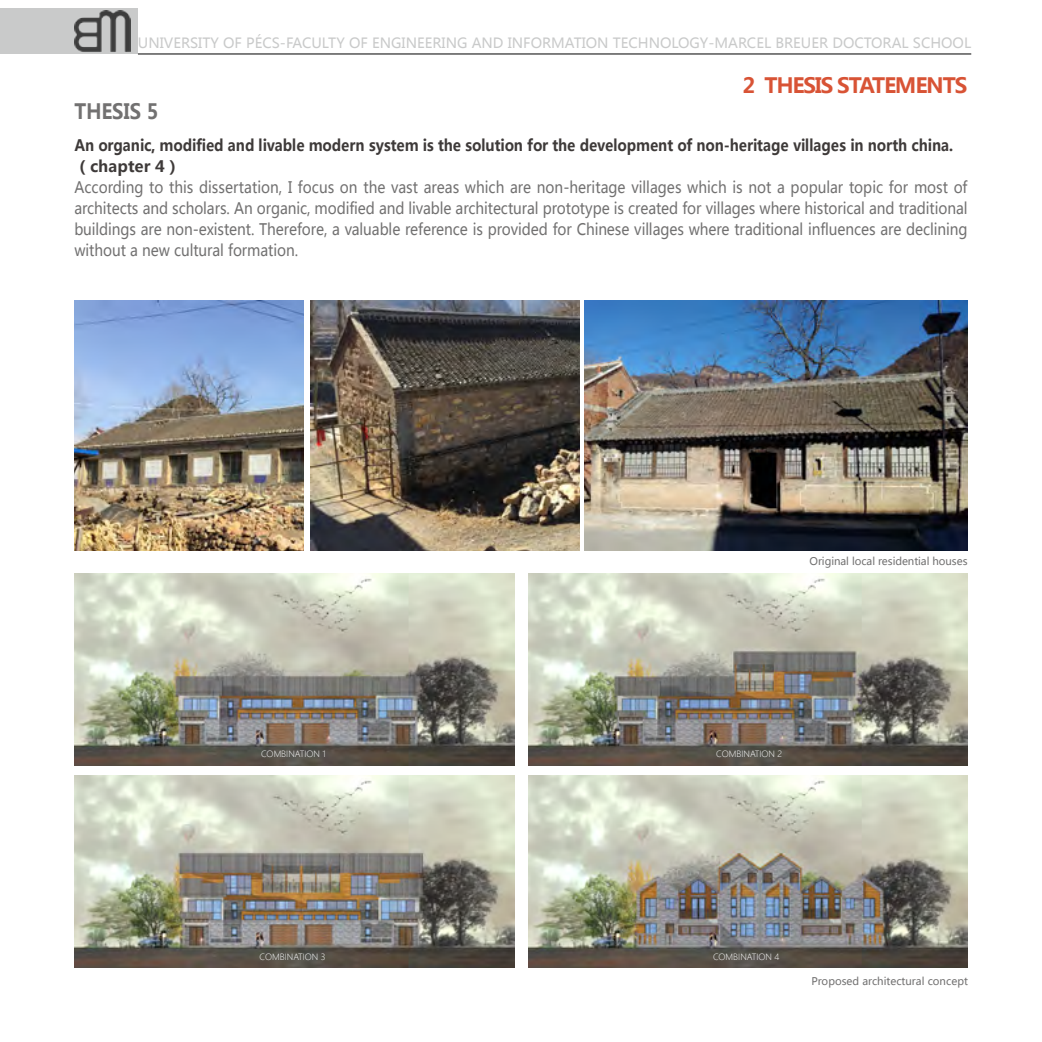
<style>
.page{position:relative;width:1042px;height:1042px;background:#fff}
.page>*{position:absolute;margin:0;border:0;box-sizing:border-box;transform-origin:0 0}
.t1{font:700 21px "Microsoft Ya Hei";letter-spacing:-.055em;color:#d85335}
.t2{font:700 21px "Microsoft Ya Hei";letter-spacing:-.005em;color:#727171;scale:.9 1}
.t3{font:15.75px/21px "Microsoft Ya Hei";letter-spacing:-.005em;color:#727171;text-align:justify;scale:.9 1}
.t4{font:700 15.75px/21px "Microsoft Ya Hei";letter-spacing:-.005em;color:#3e3a39;scale:.9 1}
.t5{font:14px "Microsoft Ya Hei";color:#c9caca}
.t6{font:10.5px "Microsoft Ya Hei";color:#727171}
.t7{font:300 8.58px "Microsoft Ya Hei";color:#fff}
</style>
<div class="page">
<img style="left:74px;top:573px;width:440px;height:193px">
<img style="left:74px;top:775px;width:440px;height:192px">
<img style="left:528px;top:775px;width:440px;height:192px">
<img style="left:528px;top:573px;width:440px;height:193px">
<img style="left:310px;top:301px;width:269px;height:249px">
<img style="left:74px;top:301px;width:230px;height:249px">
<img style="left:585px;top:301px;width:382px;height:249px">
<div style="left:0;top:8px;width:138px;height:46px;background:#c9caca"></div>
<img style="left:74px;top:11px;width:56px;height:41px">
<hr style="left:138px;top:54px;width:833px;height:1px;background:#000">
<p class="t5" style="left:138px;top:34px;width:835px">University of Pécs-Facu lty of Engineering and information tec hnology-Marc el breu er Doctoral Sc hool</p>
<h1 class="t1" style="left:742px;top:70px;width:227px">2 thesis statements</h1>
<h1 class="t2" style="left:74px;top:97px;width:95px">Thesis 5</h1>
<p class="t4" style="left:74px;top:134px;width:978px">An organic, modified and livable modern system is the solution for the development of non-heritage villages in north china.（chapter 4）</p>
<p class="t3" style="left:74px;top:176px;width:994px">According to this dissertation, I focus on the vast areas which are non-heritage villages which is not a popular topic for most of architects and scholars. An organic, modified and livable architectural prototype is created for villages where historical and traditional buildings are non-existent. Therefore, a valuable reference is provided for Chinese villages where traditional influences are declining without a new cultural formation.</p>
<p class="t7" style="left:261px;top:748px;width:66px">COMBI NATION 1</p>
<p class="t7" style="left:259px;top:951px;width:68px">COMBI NATION 3</p>
<p class="t6" style="left:809px;top:554px;width:160px">Original local residential houses</p>
<p class="t7" style="left:716px;top:748px;width:68px">COMBI NATION 2</p>
<p class="t7" style="left:713px;top:951px;width:68px">COMBI NATION 4</p>
<p class="t6" style="left:811px;top:974px;width:158px">Proposed architectural concept</p>
</div>
